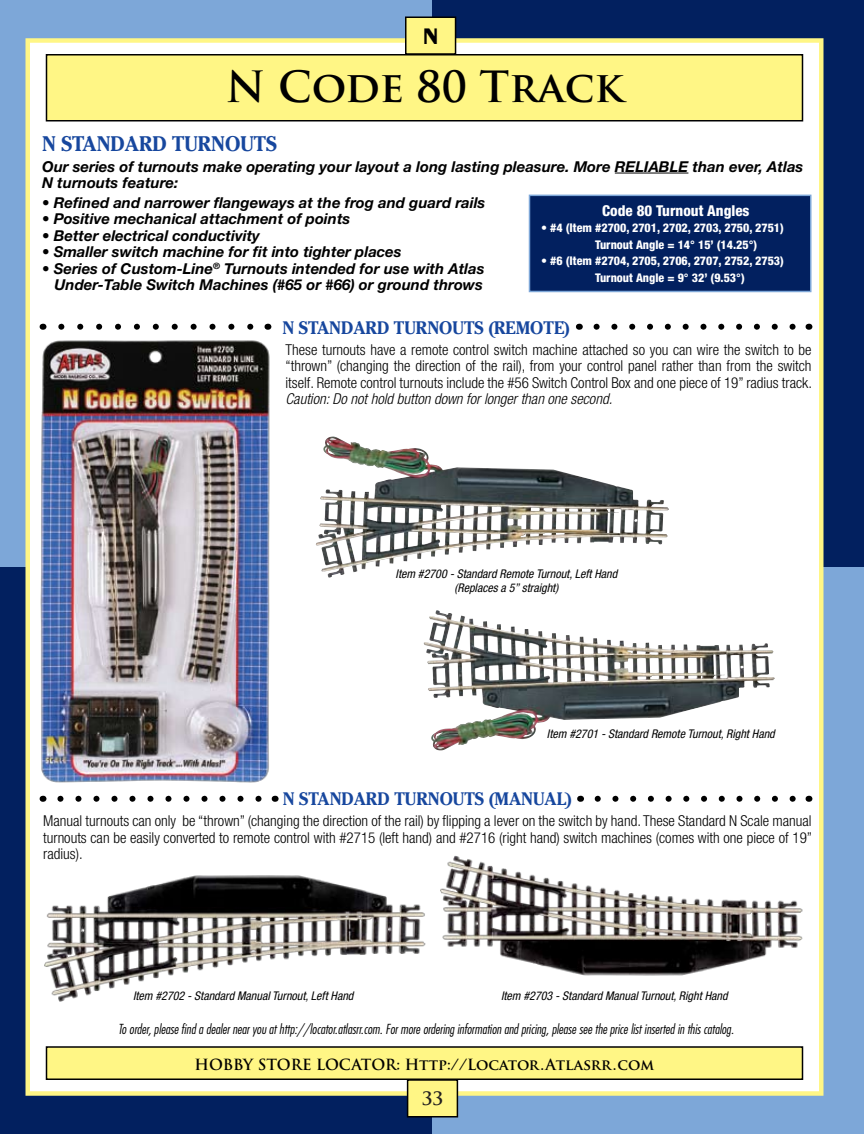
<style>
.page{position:relative;width:864px;height:1134px;background:#fff}
.page>*{position:absolute;margin:0;border:0;box-sizing:border-box;transform-origin:0 0}
.t1{font:700 42px "Trajan Pro";color:#000}
.t2{font:700 24px "Peignot";color:#000}
.t3{font:700 21px "Cheltenham";color:#17479e;scale:.94 1}
.t4{font:700 18px "Cheltenham";color:#17479e;scale:.94 1}
.t5{font:700 18px "Trajan Pro";color:#221f1f}
.t6{font:300 condensed 15px/16.5px "Helvetica Neue";color:#000;text-align:justify}
.t7{font:italic 700 15px/16.5px "Helvetica Neue";color:#000}
.t8{font:italic 300 condensed 15px "Helvetica Neue";color:#000}
.t9{font:700 15px "Trajan Pro";letter-spacing:-.005em;color:#000}
.t10{font:800 condensed 15px "Helvetica Neue";color:#fff}
.t11{font:italic 300 condensed 13.5px "Futura";color:#000}
.t12{font:italic condensed 12px/14.4px "Helvetica Neue";color:#000;text-align:center}
.t13{font:800 condensed 12px/16.5px "Helvetica Neue";color:#fff}
</style>
<div class="page">
<div style="left:0;top:0;width:432px;height:567px;background:#7da7d8"></div>
<div style="left:432px;top:0;width:432px;height:567px;background:#02205f"></div>
<div style="left:0;top:567px;width:432px;height:567px;background:#02205f"></div>
<div style="left:432px;top:567px;width:432px;height:567px;background:#7da7d8"></div>
<div style="left:26px;top:38px;width:798px;height:1058px;background:#fff;border:4px solid #fff685"></div>
<div style="left:46px;top:54px;width:757px;height:68px;background:#fff685;border:2px solid #000"></div>
<div style="left:46px;top:1046px;width:757px;height:34px;background:#fff685;border:2px solid #000"></div>
<div style="left:405px;top:16px;width:51px;height:39px;background:#fff685;border:2px solid #000"></div>
<div style="left:407px;top:1079px;width:51px;height:39px;background:#fff685;border:2px solid #000"></div>
<hr style="left:615px;top:173px;width:73px;height:1px;background:#000">
<div style="left:529px;top:195px;width:283px;height:97px;background:#02205f;border:2px solid #7da7d8"></div>
<svg style="left:60px;top:796px;width:202px;height:6px"></svg>
<svg style="left:598px;top:796px;width:198px;height:6px"></svg>
<svg style="left:61px;top:324px;width:193px;height:6px"></svg>
<svg style="left:597px;top:324px;width:199px;height:6px"></svg>
<img style="left:316px;top:437px;width:239px;height:141px">
<img style="left:424px;top:613px;width:321px;height:138px">
<img style="left:44px;top:875px;width:382px;height:127px">
<img style="left:440px;top:855px;width:363px;height:121px">
<img style="left:40px;top:340px;width:230px;height:443px">
<h2 class="t2" style="left:422px;top:22px;width:18px">N</h2>
<h1 class="t1" style="left:226px;top:61px;width:399px">N Code 80 Track</h1>
<h3 class="t3" style="left:42px;top:131px;width:251px">N STANDARD TURNOUTS</h3>
<p class="t7" style="left:42px;top:158px;width:763px">Our series of turnouts make operating your layout a long lasting pleasure. More relia ble than ever, Atlas<br>N turnouts feature:</p>
<p class="t7" style="left:42px;top:194px;width:445px">• Refined and narrower flangeways at the frog and guard rails</p>
<p class="t7" style="left:42px;top:210px;width:310px">• Positive mechanical attachment of points</p>
<p class="t7" style="left:42px;top:227px;width:220px">• Better electrical conductivity</p>
<p class="t7" style="left:42px;top:243px;width:361px">• Smaller switch machine for fit into tighter places</p>
<p class="t7" style="left:42px;top:260px;width:444px;text-align:right">• Series of Custom-Line<sup>®</sup> Turnouts intended for use with Atlas<br>Under-Table Switch Machines (#65 or #66) or ground throws</p>
<p class="t10" style="left:602px;top:201px;width:149px">Code 80 Turnout Angles</p>
<p class="t13" style="left:595px;top:220px;width:190px;text-indent:-54px">• #4 (Item #2700, 2701, 2702, 2703, 2750, 2751)<br>Turnout Angle = 14° 15’ (14.25°)</p>
<p class="t13" style="left:595px;top:253px;width:190px;text-indent:-54px">• #6 (Item #2704, 2705, 2706, 2707, 2752, 2753)<br>Turnout Angle = 9° 32’ (9.53°)</p>
<p class="t4" style="left:282px;top:317px;width:307px">N STANDARD TURNOUTS (REMOTE)</p>
<p class="t6" style="left:286px;top:341px;width:528px">These turnouts have a remote control switch machine attached so you can wire the switch to be “thrown” (changing the direction of the rail), from your control panel rather than from the switch itself. Remote control turnouts include the #56 Switch Control Box and one piece of 19” radius track.</p>
<p class="t8" style="left:286px;top:390px;width:328px">Caution: Do not hold button down for longer than one second.</p>
<p class="t12" style="left:396px;top:566px;width:223px">Item #2700 - Standard Remote Turnout, Left Hand (Replaces a 5” straight)</p>
<p class="t12" style="left:547px;top:727px;width:229px">Item #2701 - Standard Remote Turnout, Right Hand</p>
<p class="t4" style="left:283px;top:788px;width:309px">N STANDARD TURNOUTS (MANUAL)</p>
<p class="t6" style="left:43px;top:813px;width:770px">Manual turnouts can only be “thrown” (changing the direction of the rail) by flipping a lever on the switch by hand. These Standard N Scale manual turnouts can be easily converted to remote control with #2715 (left hand) and #2716 (right hand) switch machines (comes with one piece of 19” radius).</p>
<p class="t12" style="left:133px;top:989px;width:222px">Item #2702 - Standard Manual Turnout, Left Hand</p>
<p class="t12" style="left:501px;top:989px;width:228px">Item #2703 - Standard Manual Turnout, Right Hand</p>
<p class="t11" style="left:118px;top:1021px;width:617px">To order, please find a dealer near you at http://locator.atlasrr.com. For more ordering information and pricing, please see the price list inserted in this catalog.</p>
<p class="t9" style="left:195px;top:1055px;width:461px">HOBBY STORE LOCATOR: Http://Locator.Atlasrr.com</p>
<p class="t5" style="left:422px;top:1087px;width:23px">33</p>
</div>
